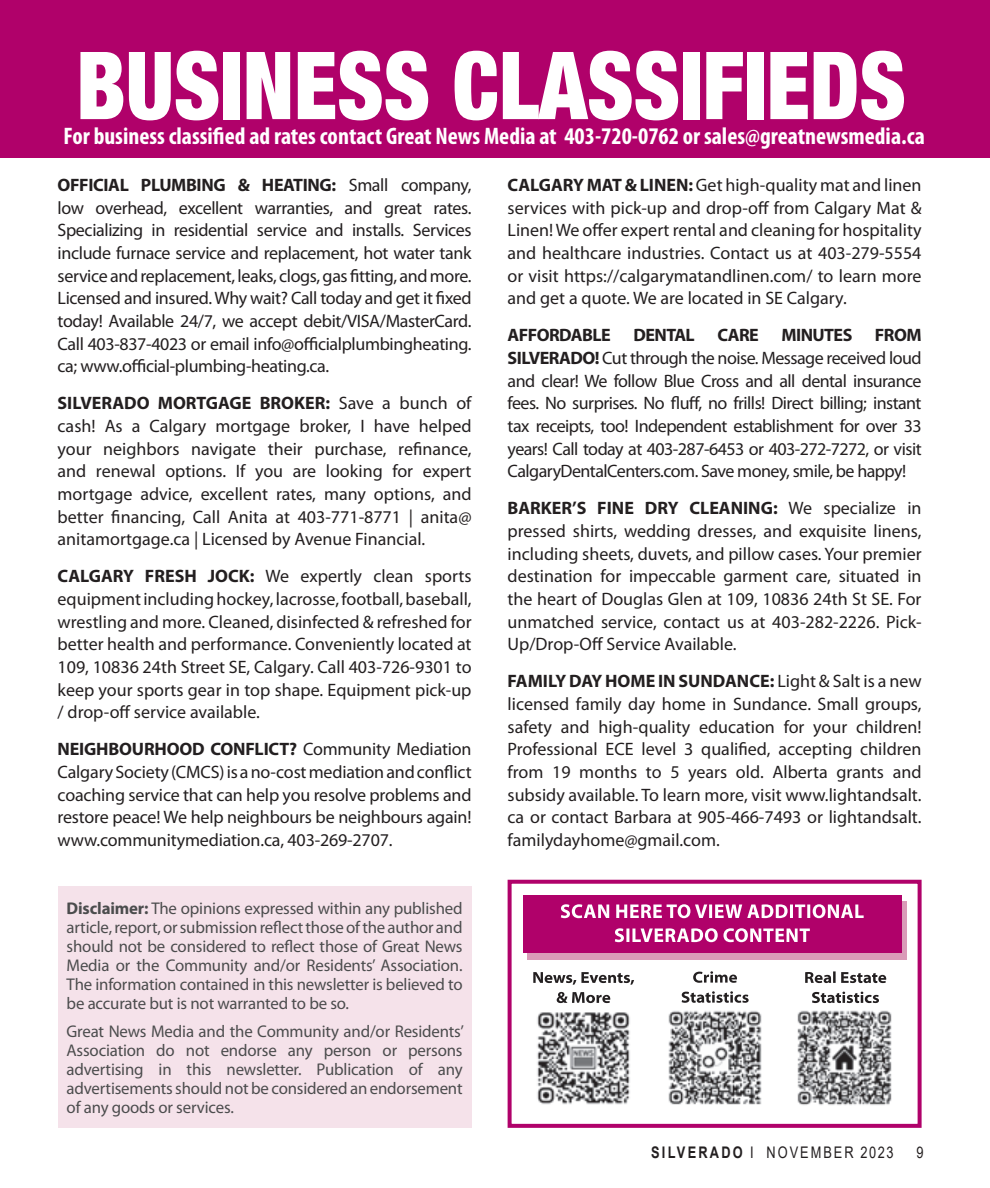
<style>
.page{position:relative;width:990px;height:1188px;background:#fff}
.page>*{position:absolute;margin:0;border:0;box-sizing:border-box;transform-origin:0 0}
.t1{font:900 condensed 94px "Helvetica Neue LT Std";color:#fff;scale:.92 1}
.t2{font:700 condensed 24px "Myriad Pro";color:#fff}
.Body_text{font:18px/22.6px "Myriad Pro";color:#231f20;text-align:justify}
.Body_text-2{font:700 18px "Myriad Pro";letter-spacing:-.03em;color:#231f20}
.Body_text-3{font:17px/19px "Myriad Pro";letter-spacing:-.01em;color:#4b4c4d;text-align:justify}
.t3{font:16px "Arial";letter-spacing:.155em;color:#231f20;scale:.8 1}
.s1{font-weight:700}
</style>
<div class="page">
<div style="left:508px;top:880px;width:414px;height:248px;border:4px solid #b0016a"></div>
<div style="left:527px;top:901px;width:380px;height:59px;background:#da9bb8"></div>
<div style="left:523px;top:896px;width:378px;height:57px;background:#b0016a"></div>
<svg style="left:615px;top:928px;width:195px;height:14px"></svg>
<svg style="left:561px;top:904px;width:303px;height:14px"></svg>
<img style="left:797px;top:1010px;width:95px;height:95px">
<svg style="left:682px;top:991px;width:67px;height:12px"></svg>
<svg style="left:693px;top:971px;width:44px;height:12px"></svg>
<svg style="left:557px;top:992px;width:53px;height:11px"></svg>
<svg style="left:533px;top:972px;width:101px;height:13px"></svg>
<img style="left:668px;top:1010px;width:94px;height:95px">
<svg style="left:812px;top:992px;width:67px;height:11px"></svg>
<svg style="left:805px;top:971px;width:81px;height:12px"></svg>
<img style="left:537px;top:1012px;width:93px;height:93px">
<div style="left:0;top:0;width:990px;height:158px;background:#b0016a"></div>
<div style="left:58px;top:886px;width:414px;height:242px;background:#f5e2ea"></div>
<p class="t1" style="left:76px;top:28px;width:903px">BUSINESS CLASSIFIEDS</p>
<p class="t2" style="left:64px;top:121px;width:863px">For business classified ad rates contact Great News Media at 403-720-0762 or sales@greatnewsmedia.ca</p>
<p class="Body_text" style="left:58px;top:173px;width:416px"><span class="s1">OFFICIAL PLUMBING &amp; HEATING:</span> Small company, low overhead, excellent warranties, and great rates.<br>Specializing in residential service and installs. Services include furnace service and replacement, hot water tank service and replacement, leaks, clogs, gas fitting, and more.<br>Licensed and insured. Why wait? Call today and get it fixed today! Available 24/7, we accept debit/VISA/MasterCard.<br>Call 403-837-4023 or email info@officialplumbingheating. ca; www.official-plumbing-heating.ca.</p>
<p class="Body_text" style="left:58px;top:392px;width:416px"><span class="s1">SILVERADO MORTGAGE BROKER:</span> Save a bunch of cash! As a Calgary mortgage broker, I have helped your neighbors navigate their purchase, refinance, and renewal options. If you are looking for expert mortgage advice, excellent rates, many options, and better financing, Call Anita at 403-771-8771 | anita@ anitamortgage.ca | Licensed by Avenue Financial.</p>
<p class="Body_text" style="left:58px;top:565px;width:416px"><span class="s1">CALGARY FRESH JOCK:</span> We expertly clean sports equipment including hockey, lacrosse, football, baseball, wrestling and more. Cleaned, disinfected &amp; refreshed for better health and performance. Conveniently located at 109, 10836 24th Street SE, Calgary. Call 403-726-9301 to keep your sports gear in top shape. Equipment pick-up / drop-off service available.</p>
<p class="Body_text" style="left:58px;top:738px;width:416px"><span class="s1">NEIGHBOURHOOD CONFLICT?</span> Community Mediation Calgary Society (CMCS) is a no-cost mediation and conflict coaching service that can help you resolve problems and restore peace! We help neighbours be neighbours again! www.communitymediation.ca, 403-269-2707.</p>
<p class="Body_text-3" style="left:67px;top:898px;width:398px"><span class="s1">Disclaimer:</span> The opinions expressed within any published article, report, or submission reflect those of the author and should not be considered to reflect those of Great News Media or the Community and/or Residents’ Association.<br>The information contained in this newsletter is believed to be accurate but is not warranted to be so.</p>
<p class="Body_text-3" style="left:67px;top:1021px;width:399px">Great News Media and the Community and/or Residents’ Association do not endorse any person or persons advertising in this newsletter. Publication of any advertisements should not be considered an endorsement of any goods or services.</p>
<p class="Body_text" style="left:508px;top:173px;width:416px"><span class="s1">CALGARY MAT &amp; LINEN:</span> Get high-quality mat and linen services with pick-up and drop-off from Calgary Mat &amp; Linen! We offer expert rental and cleaning for hospitality and healthcare industries. Contact us at 403-279-5554 or visit https://calgarymatandlinen.com/ to learn more and get a quote. We are located in SE Calgary.</p>
<p class="Body_text-2" style="left:508px;top:324px;width:105px">AFFORDABLE</p>
<p class="Body_text-2" style="left:633px;top:324px;width:63px">DENTAL</p>
<p class="Body_text-2" style="left:717px;top:324px;width:43px">CARE</p>
<p class="Body_text-2" style="left:781px;top:324px;width:73px">MINUTES</p>
<p class="Body_text" style="left:508px;top:324px;width:416px;text-indent:367px"><span class="s1">FROM SILVERADO!</span> Cut through the noise. Message received loud and clear! We follow Blue Cross and all dental insurance fees. No surprises. No fluff, no frills! Direct billing; instant tax receipts, too! Independent establishment for over 33 years! Call today at 403-287-6453 or 403-272-7272, or visit CalgaryDentalCenters.com. Save money, smile, be happy!</p>
<p class="Body_text" style="left:508px;top:497px;width:416px"><span class="s1">BARKER’S FINE DRY CLEANING:</span> We specialize in pressed shirts, wedding dresses, and exquisite linens, including sheets, duvets, and pillow cases. Your premier destination for impeccable garment care, situated in the heart of Douglas Glen at 109, 10836 24th St SE. For unmatched service, contact us at 403-282-2226. Pick-Up/Drop-Off Service Available.</p>
<p class="Body_text" style="left:508px;top:670px;width:416px"><span class="s1">FAMILY DAY HOME IN SUNDANCE:</span> Light &amp; Salt is a new licensed family day home in Sundance. Small groups, safety and high-quality education for your children!<br>Professional ECE level 3 qualified, accepting children from 19 months to 5 years old. Alberta grants and subsidy available. To learn more, visit www.lightandsalt. ca or contact Barbara at 905-466-7493 or lightandsalt. familydayhome@gmail.com.</p>
<p class="t3" style="left:651px;top:1141px;width:304px"><span class="s1">SILVERADO</span> I NOVEMBER 2023</p>
<p class="t3" style="left:917px;top:1141px;width:10px">9</p>
</div>
